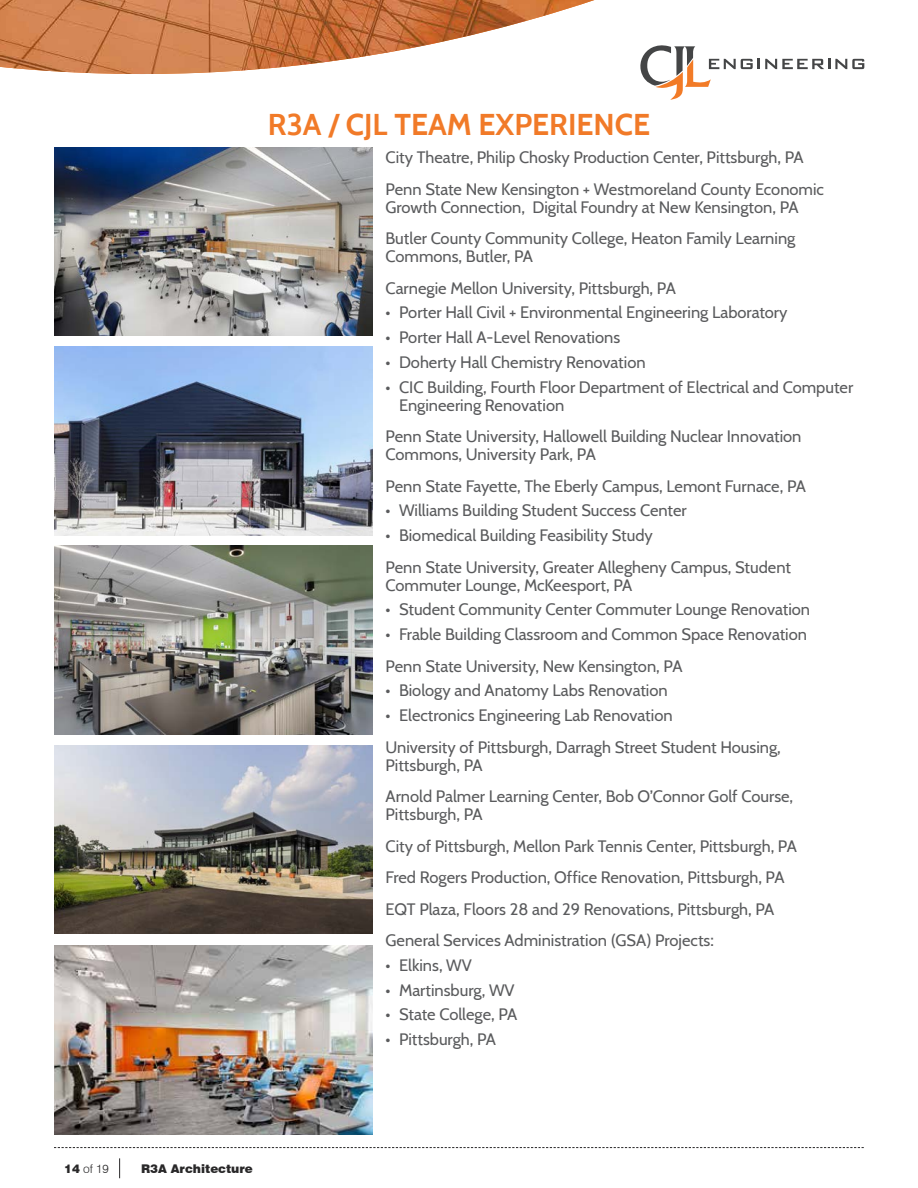
<style>
.page{position:relative;width:918px;height:1188px;background:#fff}
.page>*{position:absolute;margin:0;border:0;box-sizing:border-box;transform-origin:0 0}
.t1{font:700 30px "Cabin";color:#f17a28}
.t2{font:16.5px/31.5px "Cabin";color:#5a5b5d}
.t3{font:900 12px "Swiss 721 BT";color:#292829}
.t4{font:300 12px "Swiss 721 BT";color:#292829}
.s1{font-weight:900}
</style>
<div class="page">
<svg style="left:642px;top:74px;width:69px;height:26px"></svg>
<svg style="left:640px;top:45px;width:225px;height:29px"></svg>
<img style="left:0;top:0;width:595px;height:74px">
<img style="left:54px;top:347px;width:318px;height:188px">
<img style="left:54px;top:147px;width:318px;height:189px">
<img style="left:54px;top:546px;width:318px;height:188px">
<img style="left:54px;top:745px;width:318px;height:189px">
<img style="left:54px;top:946px;width:318px;height:189px">
<svg style="left:54px;top:1147px;width:810px;height:1px"></svg>
<svg style="left:119px;top:1158px;width:1px;height:20px"></svg>
<h1 class="t1" style="left:268px;top:101px;width:384px">R3A / CJL TEAM EXPERIENCE</h1>
<p class="t2" style="left:386px;top:141px;width:440px">City Theatre, Philip Chosky Production Center, Pittsburgh, PA<br>Penn State New Kensington + Westmoreland County Economic</p>
<p class="t2" style="left:386px;top:190px;width:415px">Growth Connection, Digital Foundry at New Kensington, PA<br>Butler County Community College, Heaton Family Learning</p>
<p class="t2" style="left:386px;top:240px;width:292px">Commons, Butler, PA<br>Carnegie Mellon University, Pittsburgh, PA</p>
<p class="t2" style="left:386px;top:296px;width:403px">• Porter Hall Civil + Environmental Engineering Laboratory</p>
<p class="t2" style="left:386px;top:321px;width:236px">• Porter Hall A-Level Renovations</p>
<p class="t2" style="left:386px;top:345px;width:262px">• Doherty Hall Chemistry Renovation</p>
<p class="t2" style="left:399px;top:377px;width:456px;line-height:18px;text-indent:-13px">• CIC Building, Fourth Floor Department of Electrical and Computer<br>Engineering Renovation</p>
<p class="t2" style="left:386px;top:426px;width:417px;line-height:18px">Penn State University, Hallowell Building Nuclear Innovation<br>Commons, University Park, PA</p>
<p class="t2" style="left:386px;top:469px;width:422px">Penn State Fayette, The Eberly Campus, Lemont Furnace, PA</p>
<p class="t2" style="left:386px;top:494px;width:303px">• Williams Building Student Success Center</p>
<p class="t2" style="left:386px;top:519px;width:407px">• Biomedical Building Feasibility Study<br>Penn State University, Greater Allegheny Campus, Student</p>
<p class="t2" style="left:386px;top:568px;width:248px">Commuter Lounge, McKeesport, PA</p>
<p class="t2" style="left:386px;top:593px;width:426px">• Student Community Center Commuter Lounge Renovation</p>
<p class="t2" style="left:386px;top:618px;width:423px">• Frable Building Classroom and Common Space Renovation<br>Penn State University, New Kensington, PA</p>
<p class="t2" style="left:386px;top:674px;width:284px">• Biology and Anatomy Labs Renovation</p>
<p class="t2" style="left:386px;top:699px;width:397px">• Electronics Engineering Lab Renovation<br>University of Pittsburgh, Darragh Street Student Housing,</p>
<p class="t2" style="left:386px;top:748px;width:409px">Pittsburgh, PA<br>Arnold Palmer Learning Center, Bob O’Connor Golf Course,</p>
<p class="t2" style="left:386px;top:798px;width:413px">Pittsburgh, PA<br>City of Pittsburgh, Mellon Park Tennis Center, Pittsburgh, PA Fred Rogers Production, Office Renovation, Pittsburgh, PA EQT Plaza, Floors 28 and 29 Renovations, Pittsburgh, PA General Services Administration (GSA) Projects:</p>
<p class="t2" style="left:386px;top:948px;width:88px">• Elkins, WV</p>
<p class="t2" style="left:386px;top:973px;width:131px">• Martinsburg, WV</p>
<p class="t2" style="left:386px;top:998px;width:133px">• State College, PA</p>
<p class="t2" style="left:386px;top:1023px;width:112px">• Pittsburgh, PA</p>
<p class="t4" style="left:64px;top:1161px;width:46px"><span class="s1">14</span> of 19</p>
<p class="t3" style="left:141px;top:1161px;width:113px">R3A Architecture</p>
</div>
